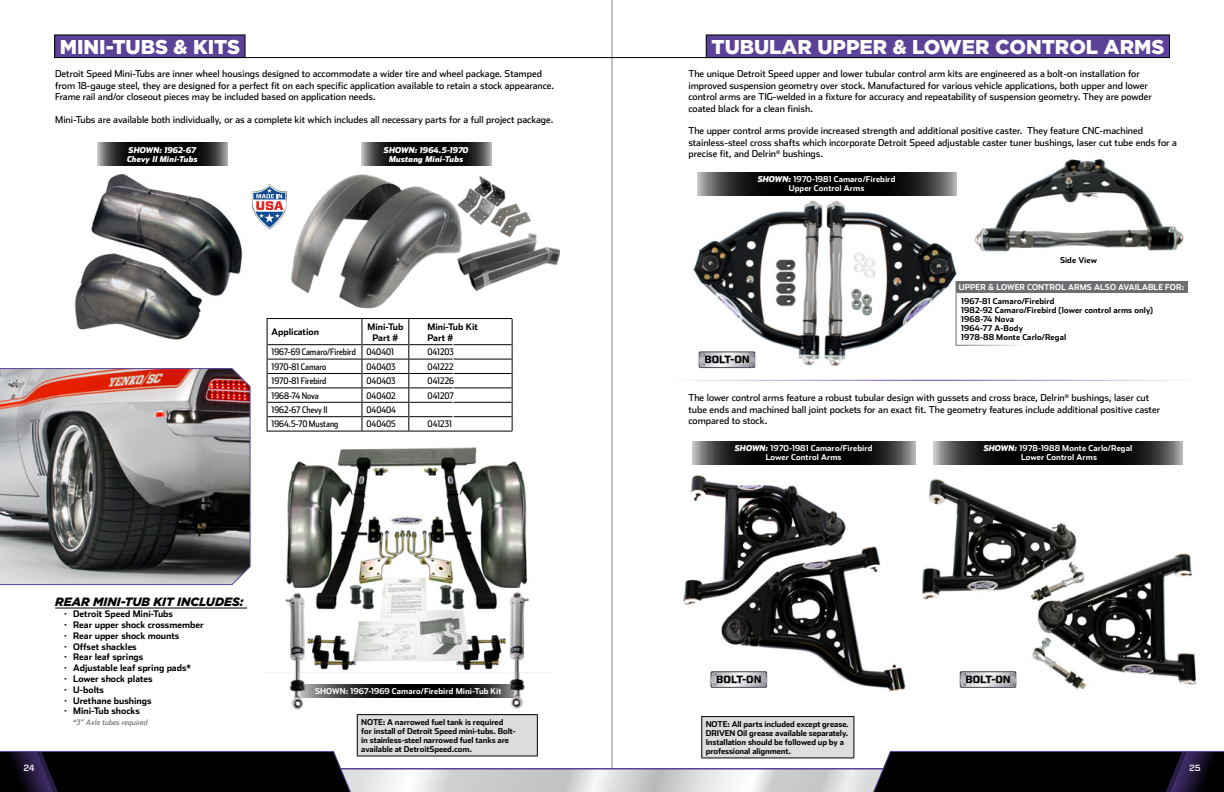
<style>
.page{position:relative;width:1224px;height:792px;background:#fff}
.page>*{position:absolute;margin:0;border:0;box-sizing:border-box;transform-origin:0 0}
.t1{font:900 20px "Gotham HTF";color:#fff}
.t2{font:italic 900 12px "Gotham HTF";color:#000}
.t3{font:700 10.4px "Vitesse Sans";color:#000}
.t4{font:9.5px/11.4px "Stainless";color:#000}
.t5{font:700 9px/10.8px "Stainless";color:#000}
.t6{font:9px "Stainless Cond";color:#000}
.t7{font:500 9px "Vitesse Sans";color:#fff}
.t8{font:700 8px/9px "Stainless";letter-spacing:-.005em;color:#000}
.t9{font:700 8px/9px "Stainless";letter-spacing:.01em;color:#fff;text-align:center}
.t10{font:italic 900 8px/9px "Stainless";letter-spacing:.005em;color:#fff;text-align:center}
.t11{font:italic 7.5px "Stainless";color:#6d6e71}
.s1{font-weight:900;font-style:italic}
</style>
<div class="page">
<hr style="left:612px;top:0;width:1px;height:792px;background:#000">
<img style="left:974px;top:158px;width:214px;height:128px">
<img style="left:683px;top:475px;width:223px;height:217px">
<img style="left:922px;top:478px;width:275px;height:211px">
<img style="left:291px;top:174px;width:269px;height:145px">
<img style="left:74px;top:174px;width:178px;height:166px">
<hr style="left:182px;top:57px;width:430px;height:1px;background:#000">
<hr style="left:612px;top:57px;width:436px;height:1px;background:#000">
<div style="left:55px;top:35px;width:190px;height:23px;background:#5c4198"></div>
<div style="left:54px;top:34px;width:192px;height:24px;border:1px solid #000"></div>
<div style="left:706px;top:35px;width:463px;height:23px;background:#5c4198"></div>
<div style="left:706px;top:34px;width:464px;height:24px;border:1px solid #000"></div>
<div style="left:357px;top:715px;width:180px;height:41px;background:#dcddde"></div>
<hr style="left:357px;top:715px;width:1px;height:41px;background:#000">
<hr style="left:537px;top:715px;width:1px;height:41px;background:#000">
<hr style="left:357px;top:756px;width:181px;height:1px;background:#000">
<div style="left:702px;top:717px;width:152px;height:41px;background:#dcddde"></div>
<hr style="left:701px;top:716px;width:153px;height:1px;background:#000">
<hr style="left:701px;top:717px;width:1px;height:40px;background:#000">
<hr style="left:853px;top:717px;width:1px;height:40px;background:#000">
<hr style="left:701px;top:757px;width:153px;height:1px;background:#000">
<img style="left:266px;top:431px;width:272px;height:292px">
<hr style="left:55px;top:608px;width:192px;height:1px;background:#000">
<img style="left:0;top:368px;width:251px;height:218px">
<img style="left:693px;top:194px;width:264px;height:175px">
<hr style="left:666px;top:380px;width:529px;height:1px;background:#5c4198">
<svg style="left:252px;top:183px;width:35px;height:46px"></svg>
<svg style="left:697px;top:172px;width:259px;height:23px;background:#212121"></svg>
<svg style="left:361px;top:142px;width:130px;height:24px;background:#212121"></svg>
<svg style="left:97px;top:142px;width:131px;height:24px;background:#222"></svg>
<svg style="left:933px;top:441px;width:250px;height:24px;background:#212121"></svg>
<svg style="left:692px;top:441px;width:223px;height:24px;background:#212121"></svg>
<svg style="left:956px;top:280px;width:71px;height:66px"></svg>
<div style="left:956px;top:281px;width:231px;height:12px;background:#6d6e71"></div>
<svg style="left:960px;top:671px;width:56px;height:17px"></svg>
<svg style="left:960px;top:672px;width:56px;height:15px"></svg>
<svg style="left:711px;top:671px;width:56px;height:17px"></svg>
<svg style="left:711px;top:672px;width:56px;height:15px"></svg>
<svg style="left:699px;top:351px;width:56px;height:17px"></svg>
<svg style="left:699px;top:352px;width:56px;height:15px"></svg>
<hr style="left:267px;top:431px;width:95px;height:1px;background:#000">
<hr style="left:362px;top:431px;width:47px;height:1px;background:#000">
<hr style="left:409px;top:431px;width:44px;height:1px;background:#000">
<hr style="left:453px;top:431px;width:59px;height:1px;background:#000">
<hr style="left:267px;top:318px;width:95px;height:1px;background:#000">
<hr style="left:362px;top:318px;width:47px;height:1px;background:#000">
<hr style="left:409px;top:318px;width:44px;height:1px;background:#000">
<hr style="left:453px;top:318px;width:59px;height:1px;background:#000">
<svg style="left:267px;top:319px;width:246px;height:112px"></svg>
<svg style="left:355px;top:768px;width:257px;height:2px"></svg>
<svg style="left:612px;top:768px;width:257px;height:2px"></svg>
<svg style="left:612px;top:770px;width:257px;height:22px;background:#d7d9da"></svg>
<svg style="left:869px;top:751px;width:355px;height:41px;background:#0e0c12"></svg>
<svg style="left:355px;top:770px;width:257px;height:22px"></svg>
<svg style="left:0;top:751px;width:355px;height:41px;background:#0e0c11"></svg>
<h1 class="t1" style="left:60px;top:35px;width:182px">MINI-TUBS &amp; KITS</h1>
<h1 class="t1" style="left:711px;top:35px;width:454px">TUBULAR UPPER &amp; LOWER CONTROL ARMS</h1>
<p class="t4" style="left:55px;top:68px;width:500px">Detroit Speed Mini-Tubs are inner wheel housings designed to accommodate a wider tire and wheel package. Stamped from 18-gauge steel, they are designed for a perfect fit on each specific application available to retain a stock appearance.<br>Frame rail and/or closeout pieces may be included based on application needs.</p>
<p class="t4" style="left:55px;top:114px;width:500px">Mini-Tubs are available both individually, or as a complete kit which includes all necessary parts for a full project package.</p>
<p class="t10" style="left:127px;top:146px;width:72px;text-align:left">SHOWN: 1962-67<br>Chevy II Mini-Tubs</p>
<p class="t10" style="left:384px;top:146px;width:86px">SHOWN: 1964.5-1970<br>Mustang Mini-Tubs</p>
<p class="t5" style="left:272px;top:327px;width:49px">Application</p>
<p class="t5" style="left:367px;top:321px;width:37px;text-align:center">Mini-Tub<br>Part #</p>
<p class="t5" style="left:428px;top:321px;width:52px">Mini-Tub Kit<br>Part #</p>
<p class="t6" style="left:272px;top:347px;width:124px">1967-69 Camaro/Firebird 040401</p>
<p class="t6" style="left:428px;top:347px;width:28px">041203</p>
<p class="t6" style="left:272px;top:361px;width:56px">1970-81 Camaro</p>
<p class="t6" style="left:366px;top:361px;width:31px">040403</p>
<p class="t6" style="left:428px;top:361px;width:28px">041222</p>
<p class="t6" style="left:272px;top:376px;width:56px">1970-81 Firebird</p>
<p class="t6" style="left:366px;top:376px;width:31px">040403</p>
<p class="t6" style="left:428px;top:376px;width:28px">041226</p>
<p class="t6" style="left:272px;top:390px;width:49px">1968-74 Nova</p>
<p class="t6" style="left:366px;top:390px;width:31px">040402</p>
<p class="t6" style="left:428px;top:390px;width:28px">041207</p>
<p class="t6" style="left:272px;top:405px;width:57px">1962-67 Chevy II</p>
<p class="t6" style="left:367px;top:405px;width:31px">040404</p>
<p class="t6" style="left:272px;top:419px;width:68px">1964.5-70 Mustang</p>
<p class="t6" style="left:367px;top:419px;width:31px">040405</p>
<p class="t6" style="left:428px;top:419px;width:26px">041231</p>
<p class="t4" style="left:688px;top:68px;width:465px">The unique Detroit Speed upper and lower tubular control arm kits are engineered as a bolt-on installation for improved suspension geometry over stock. Manufactured for various vehicle applications, both upper and lower control arms are TIG-welded in a fixture for accuracy and repeatability of suspension geometry. They are powder coated black for a clean finish.</p>
<p class="t4" style="left:688px;top:125px;width:490px">The upper control arms provide increased strength and additional positive caster. They feature CNC-machined stainless-steel cross shafts which incorporate Detroit Speed adjustable caster tuner bushings, laser cut tube ends for a precise fit, and Delrin<sup>®</sup> bushings.</p>
<p class="t9" style="left:758px;top:175px;width:139px"><span class="s1">SHOWN:</span> 1970-1981 Camaro/Firebird<br>Upper Control Arms</p>
<p class="t3" style="left:704px;top:353px;width:47px">BOLT-ON</p>
<p class="t8" style="left:1060px;top:256px;width:39px">Side View</p>
<p class="t9" style="left:959px;top:283px;width:227px">UPPER &amp; LOWER CONTROL ARMS ALSO AVAILABLE FOR:</p>
<p class="t8" style="left:961px;top:297px;width:193px">1967-81 Camaro/Firebird<br>1982-92 Camaro/Firebird (lower control arms only)<br>1968-74 Nova<br>1964-77 A-Body<br>1978-88 Monte Carlo/Regal</p>
<p class="t4" style="left:688px;top:392px;width:473px">The lower control arms feature a robust tubular design with gussets and cross brace, Delrin<sup>®</sup> bushings, laser cut tube ends and machined ball joint pockets for an exact fit. The geometry features include additional positive caster compared to stock.</p>
<p class="t9" style="left:735px;top:444px;width:139px"><span class="s1">SHOWN:</span> 1970-1981 Camaro/Firebird<br>Lower Control Arms</p>
<p class="t9" style="left:984px;top:444px;width:150px"><span class="s1">SHOWN:</span> 1978-1988 Monte Carlo/Regal<br>Lower Control Arms</p>
<p class="t2" style="left:55px;top:595px;width:190px">REAR MINI-TUB KIT INCLUDES:</p>
<p class="t5" style="left:64px;top:609px;width:141px">· Detroit Speed Mini-Tubs<br>· Rear upper shock crossmember · Rear upper shock mounts<br>· Offset shackles<br>· Rear leaf springs<br>· Adjustable leaf spring pads*<br>· Lower shock plates<br>· U-bolts<br>· Urethane bushings<br>· Mini-Tub shocks</p>
<p class="t11" style="left:73px;top:718px;width:76px">*3” Axle tubes required</p>
<p class="t9" style="left:315px;top:687px;width:188px">SHOWN: 1967-1969 Camaro/Firebird Mini-Tub Kit</p>
<p class="t3" style="left:716px;top:673px;width:47px">BOLT-ON</p>
<p class="t3" style="left:966px;top:673px;width:47px">BOLT-ON</p>
<p class="t8" style="left:361px;top:718px;width:156px">NOTE: A narrowed fuel tank is required for install of Detroit Speed mini-tubs. Bolt&shy;in stainless-steel narrowed fuel tanks are available at DetroitSpeed.com.</p>
<p class="t8" style="left:706px;top:720px;width:145px">NOTE: All parts included except grease.<br>DRIVEN Oil grease available separately.<br>Installation should be followed up by a professional alignment.</p>
<p class="t7" style="left:23px;top:762px;width:13px">24</p>
<p class="t7" style="left:1189px;top:762px;width:13px">25</p>
</div>
